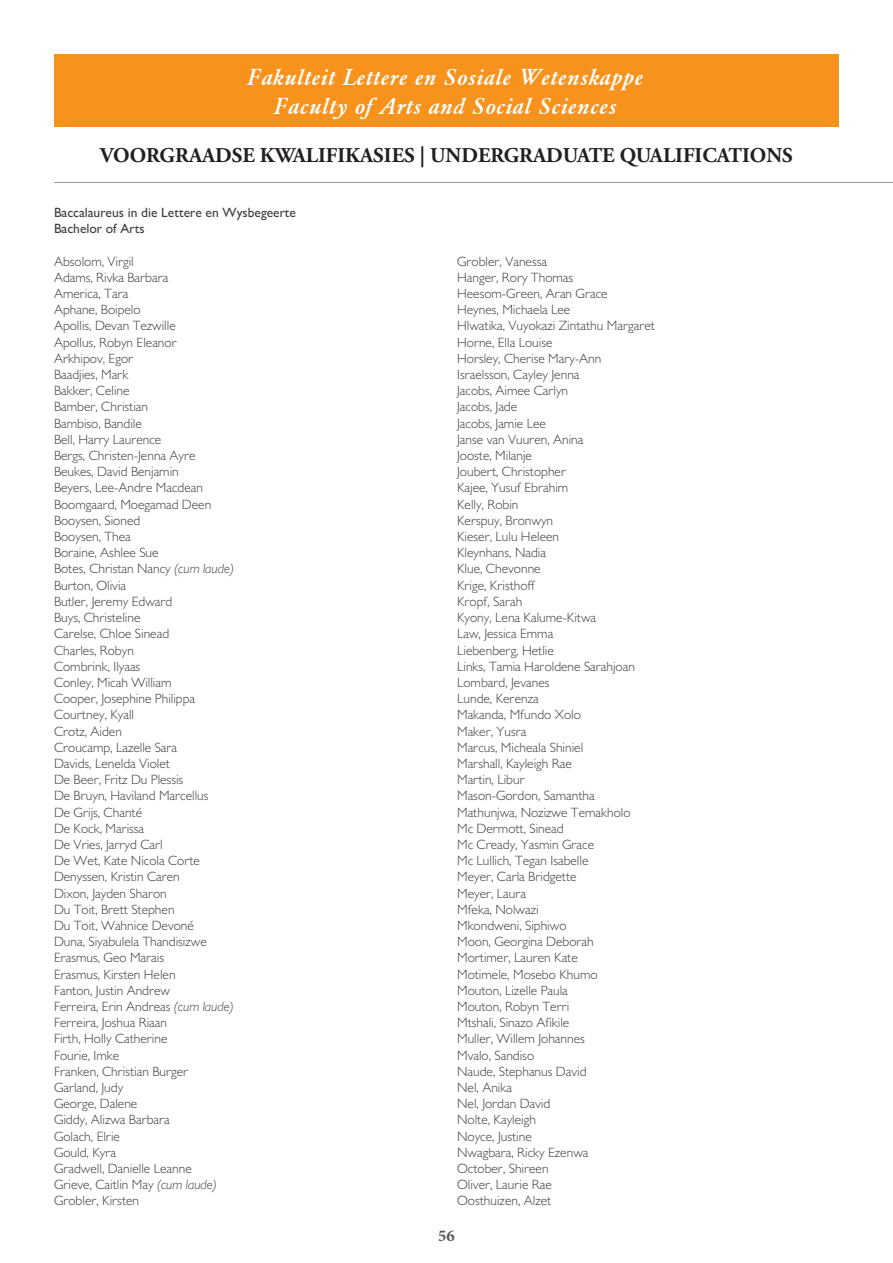
<style>
.page{position:relative;width:893px;height:1263px;background:#fff}
.page>*{position:absolute;margin:0;border:0;box-sizing:border-box;transform-origin:0 0}
.t1{font:italic 500 24px "Garamond";color:#fff}
.Plain_Text{font:700 21px "Adobe Garamond Pro";color:#231f20}
.t2{font:700 16.5px "Minion Pro";color:#57585a}
.Plain_Text-2{font:300 13.5px "Gill Sans";color:#3e3e3f}
.Plain_Text-3{font:500 13.5px "Gill Sans";color:#3e3e3f}
.s1{font-style:italic}
</style>
<div class="page">
<hr style="left:54px;top:182px;width:839px;height:1px;background:#939598">
<div style="left:54px;top:54px;width:785px;height:73px;background:#f7931d"></div>
<p class="t1" style="left:248px;top:63px;width:399px">Fakulteit Lettere en Sosiale Wetenskappe</p>
<p class="t1" style="left:274px;top:92px;width:346px">Faculty of Arts and Social Sciences</p>
<p class="Plain_Text" style="left:100px;top:143px;width:694px">VOORGRAADSE KWALIFIKASIES | UNDERGRADUATE QUALIFICATIONS</p>
<p class="Plain_Text-3" style="left:54px;top:204px;width:244px">Baccalaureus in die Lettere en Wysbegeerte</p>
<p class="Plain_Text-3" style="left:54px;top:221px;width:92px">Bachelor of Arts</p>
<p class="Plain_Text-2" style="left:54px;top:253px;width:81px">Absolom, Virgil</p>
<p class="Plain_Text-2" style="left:54px;top:269px;width:116px">Adams, Rivka Barbara</p>
<p class="Plain_Text-2" style="left:54px;top:285px;width:76px">America, Tara</p>
<p class="Plain_Text-2" style="left:54px;top:302px;width:88px">Aphane, Boipelo</p>
<p class="Plain_Text-2" style="left:54px;top:318px;width:123px">Apollis, Devan Tezwille</p>
<p class="Plain_Text-2" style="left:54px;top:334px;width:124px">Apollus, Robyn Eleanor</p>
<p class="Plain_Text-2" style="left:54px;top:350px;width:81px">Arkhipov, Egor</p>
<p class="Plain_Text-2" style="left:54px;top:366px;width:76px">Baadjies, Mark</p>
<p class="Plain_Text-2" style="left:54px;top:383px;width:77px">Bakker, Celine</p>
<p class="Plain_Text-2" style="left:54px;top:399px;width:96px">Bamber, Christian</p>
<p class="Plain_Text-2" style="left:54px;top:415px;width:89px">Bambiso, Bandile</p>
<p class="Plain_Text-2" style="left:54px;top:431px;width:109px">Bell, Harry Laurence</p>
<p class="Plain_Text-2" style="left:54px;top:447px;width:143px">Bergs, Christen-Jenna Ayre</p>
<p class="Plain_Text-2" style="left:54px;top:464px;width:126px">Beukes, David Benjamin</p>
<p class="Plain_Text-2" style="left:54px;top:480px;width:151px">Beyers, Lee-Andre Macdean</p>
<p class="Plain_Text-2" style="left:54px;top:496px;width:159px">Boomgaard, Moegamad Deen</p>
<p class="Plain_Text-2" style="left:54px;top:512px;width:88px">Booysen, Sioned</p>
<p class="Plain_Text-2" style="left:54px;top:528px;width:78px">Booysen, Thea</p>
<p class="Plain_Text-2" style="left:54px;top:545px;width:106px">Boraine, Ashlee Sue</p>
<p class="Plain_Text-2" style="left:54px;top:561px;width:182px">Botes, Christan Nancy <span class="s1">(cum laude)</span></p>
<p class="Plain_Text-2" style="left:54px;top:577px;width:74px">Burton, Olivia</p>
<p class="Plain_Text-2" style="left:54px;top:593px;width:120px">Butler, Jeremy Edward</p>
<p class="Plain_Text-2" style="left:54px;top:609px;width:88px">Buys, Christeline</p>
<p class="Plain_Text-2" style="left:54px;top:626px;width:117px">Carelse, Chloe Sinead</p>
<p class="Plain_Text-2" style="left:54px;top:642px;width:81px">Charles, Robyn</p>
<p class="Plain_Text-2" style="left:54px;top:658px;width:88px">Combrink, Ilyaas</p>
<p class="Plain_Text-2" style="left:54px;top:674px;width:119px">Conley, Micah William</p>
<p class="Plain_Text-2" style="left:54px;top:690px;width:143px">Cooper, Josephine Philippa</p>
<p class="Plain_Text-2" style="left:54px;top:707px;width:82px">Courtney, Kyall</p>
<p class="Plain_Text-2" style="left:54px;top:723px;width:69px">Crotz, Aiden</p>
<p class="Plain_Text-2" style="left:54px;top:739px;width:125px">Croucamp, Lazelle Sara</p>
<p class="Plain_Text-2" style="left:54px;top:755px;width:117px">Davids, Lenelda Violet</p>
<p class="Plain_Text-2" style="left:54px;top:771px;width:131px">De Beer, Fritz Du Plessis</p>
<p class="Plain_Text-2" style="left:54px;top:788px;width:156px">De Bruyn, Haviland Marcellus</p>
<p class="Plain_Text-2" style="left:54px;top:804px;width:90px">De Grijs, Chanté</p>
<p class="Plain_Text-2" style="left:54px;top:820px;width:92px">De Kock, Marissa</p>
<p class="Plain_Text-2" style="left:54px;top:836px;width:110px">De Vries, Jarryd Carl</p>
<p class="Plain_Text-2" style="left:54px;top:852px;width:147px">De Wet, Kate Nicola Corte</p>
<p class="Plain_Text-2" style="left:54px;top:869px;width:127px">Denyssen, Kristin Caren</p>
<p class="Plain_Text-2" style="left:54px;top:885px;width:114px">Dixon, Jayden Sharon</p>
<p class="Plain_Text-2" style="left:54px;top:901px;width:122px">Du Toit, Brett Stephen</p>
<p class="Plain_Text-2" style="left:54px;top:917px;width:141px">Du Toit, Wahnice Devoné</p>
<p class="Plain_Text-2" style="left:54px;top:933px;width:154px">Duna, Siyabulela Thandisizwe</p>
<p class="Plain_Text-2" style="left:54px;top:950px;width:112px">Erasmus, Geo Marais</p>
<p class="Plain_Text-2" style="left:54px;top:966px;width:123px">Erasmus, Kirsten Helen</p>
<p class="Plain_Text-2" style="left:54px;top:982px;width:118px">Fanton, Justin Andrew</p>
<p class="Plain_Text-2" style="left:54px;top:998px;width:181px">Ferreira, Erin Andreas <span class="s1">(cum laude)</span></p>
<p class="Plain_Text-2" style="left:54px;top:1014px;width:115px">Ferreira, Joshua Riaan</p>
<p class="Plain_Text-2" style="left:54px;top:1031px;width:115px">Firth, Holly Catherine</p>
<p class="Plain_Text-2" style="left:54px;top:1047px;width:67px">Fourie, Imke</p>
<p class="Plain_Text-2" style="left:54px;top:1063px;width:136px">Franken, Christian Burger</p>
<p class="Plain_Text-2" style="left:54px;top:1079px;width:71px">Garland, Judy</p>
<p class="Plain_Text-2" style="left:54px;top:1095px;width:85px">George, Dalene</p>
<p class="Plain_Text-2" style="left:54px;top:1112px;width:117px">Giddy, Alizwa Barbara</p>
<p class="Plain_Text-2" style="left:54px;top:1128px;width:67px">Golach, Elrie</p>
<p class="Plain_Text-2" style="left:54px;top:1144px;width:64px">Gould, Kyra</p>
<p class="Plain_Text-2" style="left:54px;top:1160px;width:139px">Gradwell, Danielle Leanne</p>
<p class="Plain_Text-2" style="left:54px;top:1176px;width:164px">Grieve, Caitlin May <span class="s1">(cum laude)</span></p>
<p class="Plain_Text-2" style="left:54px;top:1193px;width:87px">Grobler, Kirsten</p>
<p class="Plain_Text-2" style="left:457px;top:253px;width:91px">Grobler, Vanessa</p>
<p class="Plain_Text-2" style="left:457px;top:269px;width:118px">Hanger, Rory Thomas</p>
<p class="Plain_Text-2" style="left:457px;top:285px;width:152px">Heesom-Green, Aran Grace</p>
<p class="Plain_Text-2" style="left:457px;top:302px;width:115px">Heynes, Michaela Lee</p>
<p class="Plain_Text-2" style="left:457px;top:318px;width:199px">Hlwatika, Vuyokazi Zintathu Margaret</p>
<p class="Plain_Text-2" style="left:457px;top:334px;width:97px">Horne, Ella Louise</p>
<p class="Plain_Text-2" style="left:457px;top:350px;width:146px">Horsley, Cherise Mary-Ann</p>
<p class="Plain_Text-2" style="left:457px;top:366px;width:124px">Israelsson, Cayley Jenna</p>
<p class="Plain_Text-2" style="left:457px;top:383px;width:113px">Jacobs, Aimee Carlyn</p>
<p class="Plain_Text-2" style="left:457px;top:399px;width:62px">Jacobs, Jade</p>
<p class="Plain_Text-2" style="left:457px;top:415px;width:90px">Jacobs, Jamie Lee</p>
<p class="Plain_Text-2" style="left:457px;top:431px;width:128px">Janse van Vuuren, Anina</p>
<p class="Plain_Text-2" style="left:457px;top:447px;width:76px">Jooste, Milanje</p>
<p class="Plain_Text-2" style="left:457px;top:464px;width:110px">Joubert, Christopher</p>
<p class="Plain_Text-2" style="left:457px;top:480px;width:113px">Kajee, Yusuf Ebrahim</p>
<p class="Plain_Text-2" style="left:457px;top:496px;width:63px">Kelly, Robin</p>
<p class="Plain_Text-2" style="left:457px;top:512px;width:98px">Kerspuy, Bronwyn</p>
<p class="Plain_Text-2" style="left:457px;top:528px;width:104px">Kieser, Lulu Heleen</p>
<p class="Plain_Text-2" style="left:457px;top:545px;width:90px">Kleynhans, Nadia</p>
<p class="Plain_Text-2" style="left:457px;top:561px;width:85px">Klue, Chevonne</p>
<p class="Plain_Text-2" style="left:457px;top:577px;width:80px">Krige, Kristhoff</p>
<p class="Plain_Text-2" style="left:457px;top:593px;width:67px">Kropf, Sarah</p>
<p class="Plain_Text-2" style="left:457px;top:609px;width:141px">Kyony, Lena Kalume-Kitwa</p>
<p class="Plain_Text-2" style="left:457px;top:626px;width:98px">Law, Jessica Emma</p>
<p class="Plain_Text-2" style="left:457px;top:642px;width:98px">Liebenberg, Hetlie</p>
<p class="Plain_Text-2" style="left:457px;top:658px;width:179px">Links, Tamia Haroldene Sarahjoan</p>
<p class="Plain_Text-2" style="left:457px;top:674px;width:94px">Lombard, Jevanes</p>
<p class="Plain_Text-2" style="left:457px;top:690px;width:83px">Lunde, Kerenza</p>
<p class="Plain_Text-2" style="left:457px;top:707px;width:125px">Makanda, Mfundo Xolo</p>
<p class="Plain_Text-2" style="left:457px;top:723px;width:71px">Maker, Yusra</p>
<p class="Plain_Text-2" style="left:457px;top:739px;width:128px">Marcus, Micheala Shiniel</p>
<p class="Plain_Text-2" style="left:457px;top:755px;width:116px">Marshall, Kayleigh Rae</p>
<p class="Plain_Text-2" style="left:457px;top:771px;width:69px">Martin, Libur</p>
<p class="Plain_Text-2" style="left:457px;top:788px;width:139px">Mason-Gordon, Samantha</p>
<p class="Plain_Text-2" style="left:457px;top:804px;width:175px">Mathunjwa, Nozizwe Temakholo</p>
<p class="Plain_Text-2" style="left:457px;top:820px;width:108px">Mc Dermott, Sinead</p>
<p class="Plain_Text-2" style="left:457px;top:836px;width:139px">Mc Cready, Yasmin Grace</p>
<p class="Plain_Text-2" style="left:457px;top:852px;width:133px">Mc Lullich, Tegan Isabelle</p>
<p class="Plain_Text-2" style="left:457px;top:869px;width:121px">Meyer, Carla Bridgette</p>
<p class="Plain_Text-2" style="left:457px;top:885px;width:71px">Meyer, Laura</p>
<p class="Plain_Text-2" style="left:457px;top:901px;width:83px">Mfeka, Nolwazi</p>
<p class="Plain_Text-2" style="left:457px;top:917px;width:111px">Mkondweni, Siphiwo</p>
<p class="Plain_Text-2" style="left:457px;top:933px;width:138px">Moon, Georgina Deborah</p>
<p class="Plain_Text-2" style="left:457px;top:950px;width:122px">Mortimer, Lauren Kate</p>
<p class="Plain_Text-2" style="left:457px;top:966px;width:142px">Motimele, Mosebo Khumo</p>
<p class="Plain_Text-2" style="left:457px;top:982px;width:112px">Mouton, Lizelle Paula</p>
<p class="Plain_Text-2" style="left:457px;top:998px;width:114px">Mouton, Robyn Terri</p>
<p class="Plain_Text-2" style="left:457px;top:1014px;width:114px">Mtshali, Sinazo Afikile</p>
<p class="Plain_Text-2" style="left:457px;top:1031px;width:129px">Muller, Willem Johannes</p>
<p class="Plain_Text-2" style="left:457px;top:1047px;width:79px">Mvalo, Sandiso</p>
<p class="Plain_Text-2" style="left:457px;top:1063px;width:131px">Naude, Stephanus David</p>
<p class="Plain_Text-2" style="left:457px;top:1079px;width:56px">Nel, Anika</p>
<p class="Plain_Text-2" style="left:457px;top:1095px;width:95px">Nel, Jordan David</p>
<p class="Plain_Text-2" style="left:457px;top:1112px;width:80px">Nolte, Kayleigh</p>
<p class="Plain_Text-2" style="left:457px;top:1128px;width:76px">Noyce, Justine</p>
<p class="Plain_Text-2" style="left:457px;top:1144px;width:133px">Nwagbara, Ricky Ezenwa</p>
<p class="Plain_Text-2" style="left:457px;top:1160px;width:93px">October, Shireen</p>
<p class="Plain_Text-2" style="left:457px;top:1176px;width:96px">Oliver, Laurie Rae</p>
<p class="Plain_Text-2" style="left:457px;top:1193px;width:96px">Oosthuizen, Alzet</p>
<p class="t2" style="left:438px;top:1224px;width:18px">56</p>
</div>
